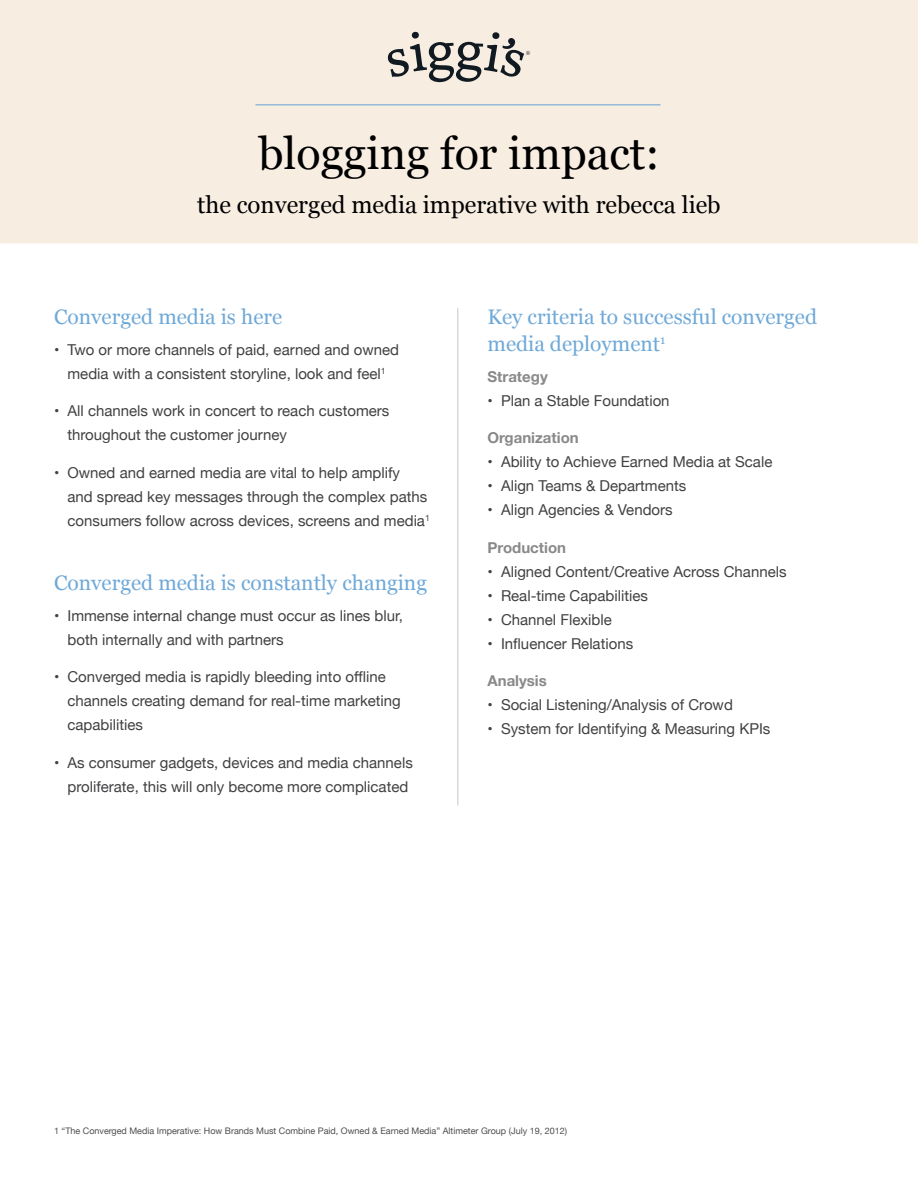
<style>
.page{position:relative;width:918px;height:1188px;background:#fff}
.page>*{position:absolute;margin:0;border:0;box-sizing:border-box;transform-origin:0 0}
.t1{font:45px "Georgia";color:#000}
.t2{font:24px "Georgia";color:#000}
.t3{font:21px/27px "Georgia";color:#6fa9d8}
.t4{font:15px/24px "Helvetica Neue";color:#414042}
.t5{font:700 15px "Helvetica Neue";color:#898989}
.t6{font:9px "Helvetica Neue";color:#4d4d4f}
</style>
<div class="page">
<div style="left:0;top:0;width:918px;height:243px;background:#f7ede1"></div>
<hr style="left:255px;top:104px;width:406px;height:1px;background:#6fa9d8">
<svg style="left:387px;top:32px;width:143px;height:51px"></svg>
<hr style="left:458px;top:308px;width:1px;height:498px;background:#c7c8ca">
<h1 class="t1" style="left:258px;top:121px;width:403px">blogging for impact:</h1>
<h2 class="t2" style="left:197px;top:187px;width:525px">the converged media imperative with rebecca lieb</h2>
<h3 class="t3" style="left:54px;top:302px;width:230px">Converged media is here</h3>
<p class="t4" style="left:54px;top:338px;width:347px;text-align:center">• Two or more channels of paid, earned and owned media with a consistent storyline, look and feel<sup>1</sup></p>
<p class="t4" style="left:68px;top:400px;width:323px;text-indent:-14px">• All channels work in concert to reach customers throughout the customer journey</p>
<p class="t4" style="left:68px;top:461px;width:364px;text-indent:-14px">• Owned and earned media are vital to help amplify<br>and spread key messages through the complex paths consumers follow across devices, screens and media<sup>1</sup></p>
<h3 class="t3" style="left:54px;top:569px;width:375px">Converged media is constantly changing</h3>
<p class="t4" style="left:68px;top:604px;width:337px;text-indent:-14px">• Immense internal change must occur as lines blur, both internally and with partners</p>
<p class="t4" style="left:68px;top:666px;width:335px;text-indent:-14px">• Converged media is rapidly bleeding into offline channels creating demand for real-time marketing capabilities</p>
<p class="t4" style="left:54px;top:751px;width:360px;text-align:right">• As consumer gadgets, devices and media channels proliferate, this will only become more complicated</p>
<h3 class="t3" style="left:488px;top:302px;width:331px">Key criteria to successful converged media deployment<sup>1</sup></h3>
<p class="t5" style="left:488px;top:365px;width:62px">Strategy</p>
<p class="t4" style="left:488px;top:389px;width:184px">• Plan a Stable Foundation</p>
<p class="t5" style="left:488px;top:426px;width:93px">Organization</p>
<p class="t4" style="left:488px;top:451px;width:286px">• Ability to Achieve Earned Media at Scale</p>
<p class="t4" style="left:488px;top:475px;width:200px">• Align Teams &amp; Departments</p>
<p class="t4" style="left:488px;top:499px;width:187px">• Align Agencies &amp; Vendors</p>
<p class="t5" style="left:488px;top:536px;width:80px">Production</p>
<p class="t4" style="left:488px;top:560px;width:301px">• Aligned Content/Creative Across Channels</p>
<p class="t4" style="left:488px;top:584px;width:162px">• Real-time Capabilities</p>
<p class="t4" style="left:488px;top:608px;width:126px">• Channel Flexible</p>
<p class="t4" style="left:488px;top:632px;width:147px">• Influencer Relations</p>
<p class="t5" style="left:488px;top:669px;width:61px">Analysis</p>
<p class="t4" style="left:488px;top:694px;width:247px">• Social Listening/Analysis of Crowd</p>
<p class="t4" style="left:488px;top:718px;width:284px">• System for Identifying &amp; Measuring KPIs</p>
<p class="t6" style="left:54px;top:1124px;width:515px">1 “The Converged Media Imperative: How Brands Must Combine Paid, Owned &amp; Earned Media” Altimeter Group (July 19, 2012)</p>
</div>
